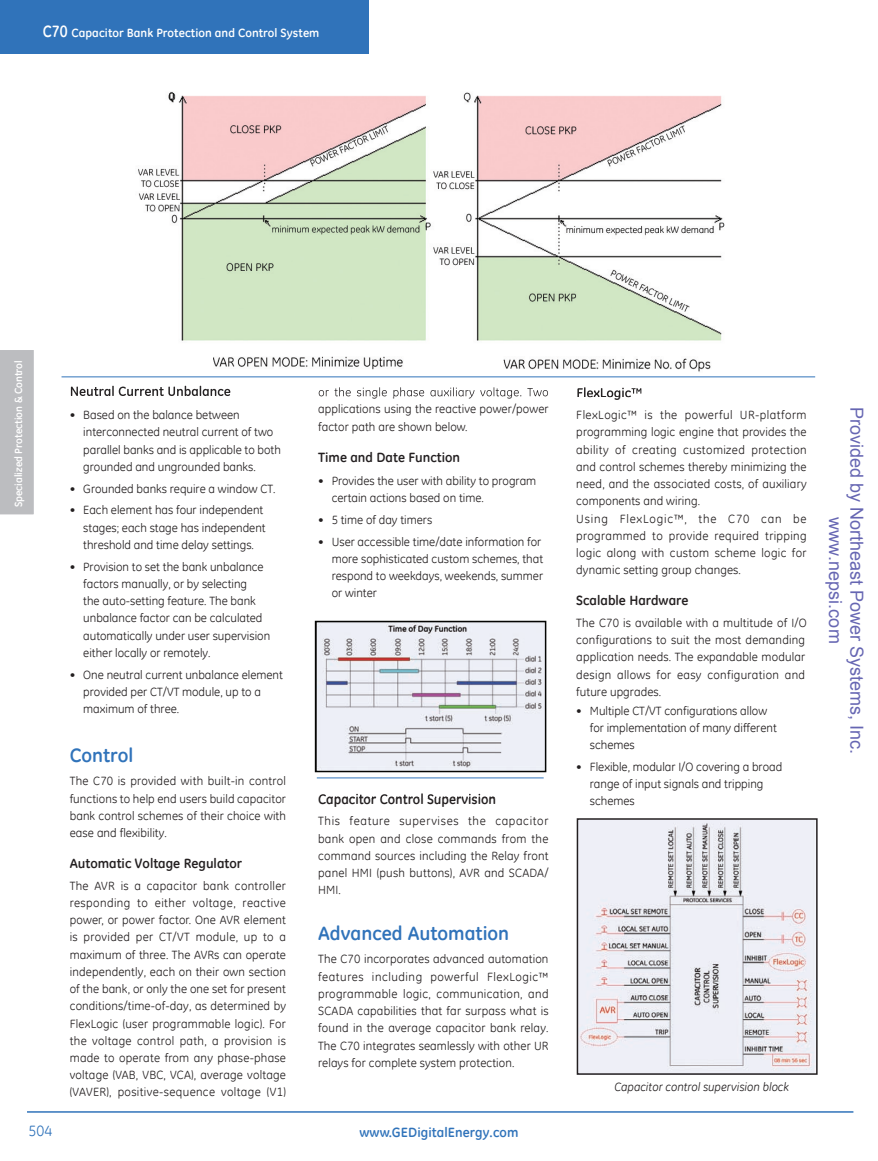
<style>
.page{position:relative;width:878px;height:1161px;background:#fff}
.page>*{position:absolute;margin:0;border:0;box-sizing:border-box;transform-origin:0 0}
.t1{font:700 19.5px "GE Inspira";color:#3073ba}
.t2{font:18px/21.6px "Arial";color:rgb(0 0 128/.6);text-align:center}
.t3{font:15px "GE Inspira";color:#3073ba}
.t4{font:700 13.5px "GE Inspira";color:#231f20}
.t5{font:700 13.5px "GE Inspira";letter-spacing:.005em;color:#3073ba}
.t6{font:12px/17.2px "GE Inspira";color:#231f20}
.t7{font:700 12px "GE Inspira";letter-spacing:.005em;color:#fff}
.t8{font:italic 12px "GE Inspira";color:#231f20}
.t9{font:700 10.5px "GE Inspira";color:#fff}
.s1{font-size:16.5px}
</style>
<div class="page">
<div style="left:0;top:0;width:369px;height:54px;background:#3073ba"></div>
<hr style="left:27px;top:1111px;width:826px;height:2px;background:#3073ba">
<div style="left:0;top:350px;width:34px;height:165px;background:#bcbdc0"></div>
<img style="left:138px;top:91px;width:587px;height:281px">
<img style="left:579px;top:821px;width:235px;height:251px">
<div style="left:576px;top:818px;width:241px;height:257px;border:2px solid #231f20"></div>
<img style="left:71px;top:386px;width:159px;height:10px">
<img style="left:319px;top:387px;width:229px;height:10px">
<img style="left:577px;top:387px;width:64px;height:10px">
<hr style="left:62px;top:377px;width:753px;height:1px;background:#3073ba">
<img style="left:318px;top:624px;width:225px;height:145px">
<div style="left:315px;top:621px;width:231px;height:151px;border:2px solid #040503"></div>
<img style="left:320px;top:793px;width:175px;height:5px">
<hr style="left:317px;top:778px;width:226px;height:1px;background:#3073ba">
<p class="t7" style="left:43px;top:25px;width:278px"><span class="s1">C70</span> Capacitor Bank Protection and Control System</p>
<p class="t9" style="left:12px;top:507px;width:148px;rotate:-90deg">Specialized Protection &amp; Control</p>
<p class="t3" style="left:29px;top:1121px;width:25px">504</p>
<p class="t6" style="left:83px;top:406px;width:199px;text-indent:-14px">• Based on the balance between interconnected neutral current of two parallel banks and is applicable to both grounded and ungrounded banks.</p>
<p class="t6" style="left:70px;top:480px;width:207px">• Grounded banks require a window CT.</p>
<p class="t6" style="left:83px;top:501px;width:184px;text-indent:-14px">• Each element has four independent stages; each stage has independent threshold and time delay settings.</p>
<p class="t6" style="left:83px;top:558px;width:188px;text-indent:-14px">• Provision to set the bank unbalance factors manually, or by selecting<br>the auto-setting feature. The bank unbalance factor can be calculated automatically under user supervision either locally or remotely.</p>
<p class="t6" style="left:83px;top:666px;width:201px;text-indent:-14px">• One neutral current unbalance element provided per CT/VT module, up to a maximum of three.</p>
<h1 class="t1" style="left:70px;top:743px;width:65px">Control</h1>
<p class="t6" style="left:70px;top:772px;width:218px;text-align:justify">The C70 is provided with built-in control functions to help end users build capacitor bank control schemes of their choice with ease and flexibility.</p>
<p class="t4" style="left:70px;top:854px;width:174px">Automatic Voltage Regulator</p>
<p class="t6" style="left:70px;top:877px;width:218px;text-align:justify">The AVR is a capacitor bank controller responding to either voltage, reactive power, or power factor. One AVR element is provided per CT/VT module, up to a maximum of three. The AVRs can operate independently, each on their own section of the bank, or only the one set for present conditions/time-of-day, as determined by FlexLogic (user programmable logic). For the voltage control path, a provision is made to operate from any phase-phase voltage (VAB, VBC, VCA), average voltage (VAVER), positive-sequence voltage (V1)</p>
<p class="t6" style="left:318px;top:400px;width:232px">applications using the reactive power/power factor path are shown below.</p>
<p class="t4" style="left:318px;top:448px;width:143px">Time and Date Function</p>
<p class="t6" style="left:332px;top:472px;width:206px;text-indent:-14px">• Provides the user with ability to program certain actions based on time.</p>
<p class="t6" style="left:318px;top:511px;width:116px">• 5 time of day timers</p>
<p class="t6" style="left:332px;top:532px;width:213px;text-indent:-14px">• User accessible time/date information for more sophisticated custom schemes, that respond to weekdays, weekends, summer or winter</p>
<p class="t4" style="left:318px;top:790px;width:179px">Capacitor Control Supervision</p>
<p class="t6" style="left:318px;top:812px;width:232px;text-align:justify">This feature supervises the capacitor bank open and close commands from the command sources including the Relay front panel HMI (push buttons), AVR and SCADA/ HMI.</p>
<h1 class="t1" style="left:318px;top:921px;width:192px">Advanced Automation</h1>
<p class="t6" style="left:318px;top:950px;width:232px;text-align:justify">The C70 incorporates advanced automation features including powerful FlexLogic™ programmable logic, communication, and SCADA capabilities that far surpass what is found in the average capacitor bank relay.<br>The C70 integrates seamlessly with other UR relays for complete system protection.</p>
<p class="t5" style="left:359px;top:1123px;width:161px">www.GEDigitalEnergy.com</p>
<p class="t6" style="left:576px;top:406px;width:232px">FlexLogic™ is the powerful UR-platform programming logic engine that provides the ability of creating customized protection and control schemes thereby minimizing the need, and the associated costs, of auxiliary components and wiring.<br>Using FlexLogic™, the C70 can be programmed to provide required tripping logic along with custom scheme logic for dynamic setting group changes.</p>
<p class="t4" style="left:576px;top:592px;width:114px">Scalable Hardware</p>
<p class="t6" style="left:576px;top:614px;width:232px">The C70 is available with a multitude of I/O configurations to suit the most demanding application needs. The expandable modular design allows for easy configuration and future upgrades.</p>
<p class="t6" style="left:590px;top:702px;width:188px;text-indent:-14px">• Multiple CT/VT configurations allow for implementation of many different schemes</p>
<p class="t6" style="left:590px;top:758px;width:194px;text-indent:-14px">• Flexible, modular I/O covering a broad range of input signals and tripping schemes</p>
<h2 class="t2" style="left:867px;top:407px;width:349px;rotate:90deg">Provided by Northeast Power Systems, Inc. www.nepsi.com</h2>
<p class="t8" style="left:614px;top:1079px;width:176px">Capacitor control supervision block</p>
</div>
